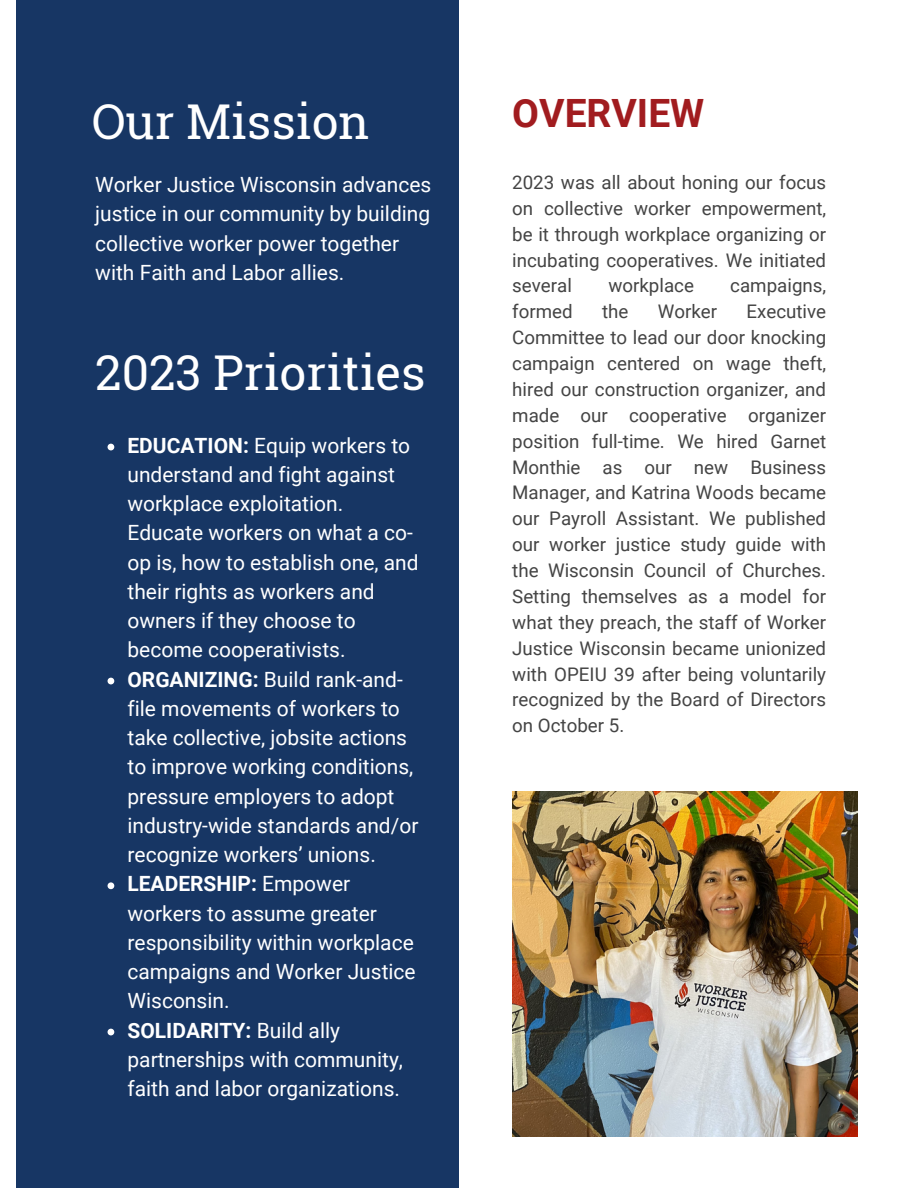
<style>
.page{position:relative;width:918px;height:1188px;background:#fff}
.page>*{position:absolute;margin:0;border:0;box-sizing:border-box;transform-origin:0 0}
.t1{font:48px "Roboto Slab";color:#fff}
.t2{font:700 39px "Roboto";color:#a11c1f}
.t3{font:21px/29.2px "Roboto";color:#fff}
.t4{font:18.75px/25.8px "Roboto";color:#444;text-align:justify}
.s1{font-weight:700}
</style>
<div class="page">
<div style="left:16px;top:0;width:443px;height:1188px;background:#173664"></div>
<img style="left:512px;top:791px;width:346px;height:345px">
<svg style="left:108px;top:444px;width:6px;height:6px"></svg>
<svg style="left:108px;top:678px;width:6px;height:6px"></svg>
<svg style="left:108px;top:882px;width:6px;height:7px"></svg>
<svg style="left:108px;top:1029px;width:6px;height:6px"></svg>
<h1 class="t1" style="left:92px;top:89px;width:279px">Our Mission</h1>
<p class="t3" style="left:95px;top:170px;width:338px">Worker Justice Wisconsin advances justice in our community by building collective worker power together with Faith and Labor allies.</p>
<p class="t1" style="left:95px;top:340px;width:332px">2023 Priorities</p>
<p class="t3" style="left:127px;top:431px;width:293px"><span class="s1">EDUCATION:</span> Equip workers to understand and fight against workplace exploitation.<br>Educate workers on what a co&shy;op is, how to establish one, and their rights as workers and owners if they choose to become cooperativists.</p>
<p class="t3" style="left:127px;top:665px;width:293px"><span class="s1">ORGANIZING:</span> Build rank-and&shy;file movements of workers to take collective, jobsite actions to improve working conditions, pressure employers to adopt industry-wide standards and/or recognize workers’ unions.</p>
<h1 class="t3" style="left:127px;top:870px;width:290px"><span class="s1">LEADERSHIP:</span> Empower workers to assume greater responsibility within workplace campaigns and Worker Justice<br>Wisconsin.</h1>
<h2 class="t3" style="left:127px;top:1016px;width:277px"><span class="s1">SOLIDARITY:</span> Build ally partnerships with community, faith and labor organizations.</h2>
<p class="t2" style="left:512px;top:91px;width:194px">OVERVIEW</p>
<p class="t4" style="left:512px;top:170px;width:315px">2023 was all about honing our focus on collective worker empowerment, be it through workplace organizing or incubating cooperatives. We initiated several</p>
<p class="t4" style="left:608px;top:273px;width:87px">workplace</p>
<p class="t4" style="left:730px;top:273px;width:97px">campaigns,</p>
<p class="t4" style="left:512px;top:299px;width:62px">formed</p>
<p class="t4" style="left:602px;top:299px;width:28px">the</p>
<p class="t4" style="left:658px;top:299px;width:61px">Worker</p>
<p class="t4" style="left:512px;top:299px;width:315px;text-indent:234px">Executive Committee to lead our door knocking campaign centered on wage theft, hired our construction organizer, and made our cooperative organizer position full-time. We hired Garnet Monthie as our new Business Manager, and Katrina Woods became our Payroll Assistant. We published our worker justice study guide with the Wisconsin Council of Churches.<br>Setting themselves as a model for what they preach, the staff of Worker Justice Wisconsin became unionized with OPEIU 39 after being voluntarily recognized by the Board of Directors on October 5.</p>
</div>
